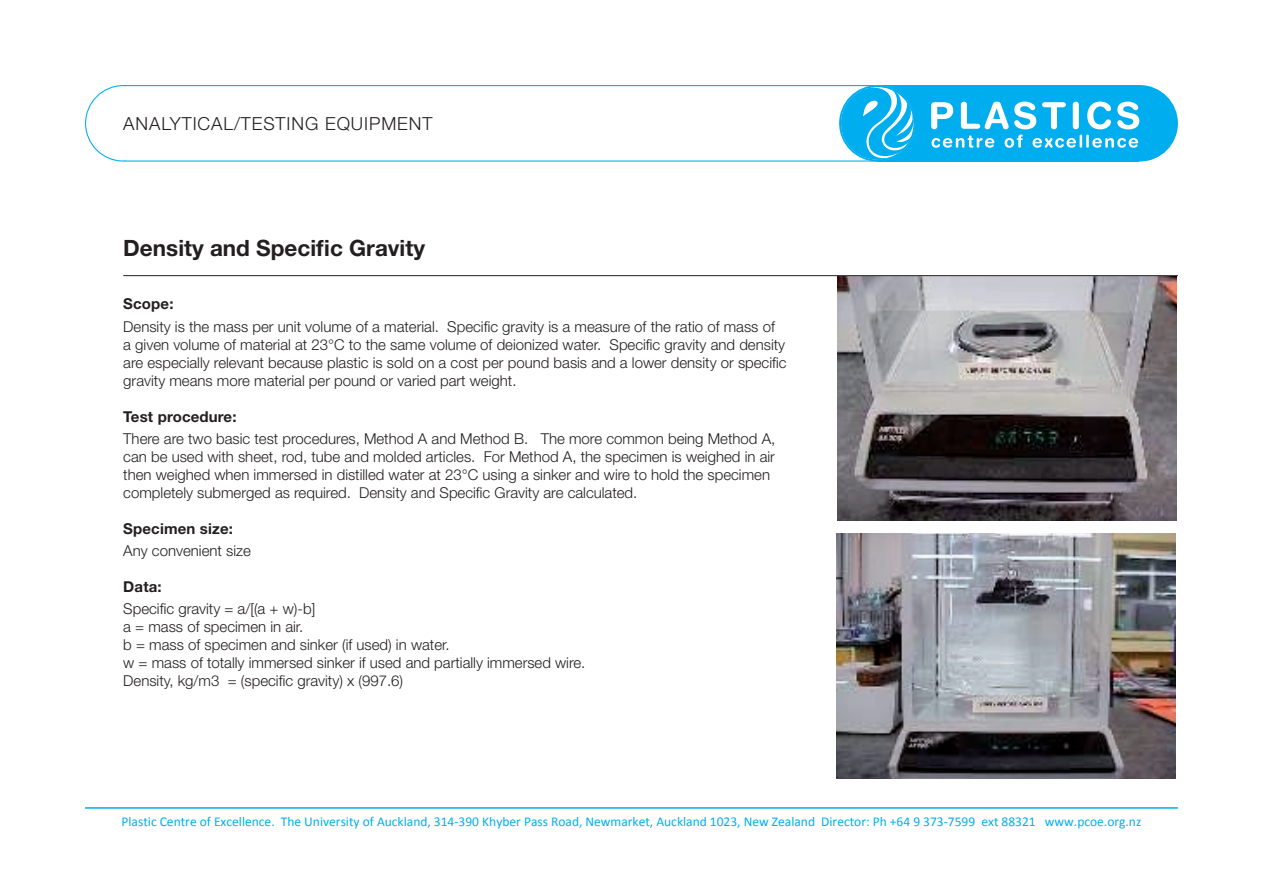
<style>
.page{position:relative;width:1263px;height:893px;background:#fff}
.page>*{position:absolute;margin:0;border:0;box-sizing:border-box;transform-origin:0 0}
.t1{font:700 22.5px "Helvetica Neue";color:#231f20}
.t2{font:300 18px "Helvetica Neue";letter-spacing:.05em;color:#231f20}
.t3{font:300 15px/18px "Helvetica Neue";color:#231f20}
.t4{font:700 15px "Helvetica Neue";letter-spacing:.01em;color:#231f20}
.t5{font:13.5px "Calibri";color:#00aeef}
</style>
<div class="page">
<img style="left:837px;top:276px;width:339px;height:245px">
<svg style="left:85px;top:85px;width:792px;height:77px"></svg>
<div style="left:877px;top:85px;width:261px;height:77px;background:#00aeef"></div>
<svg style="left:838px;top:85px;width:77px;height:76px"></svg>
<div style="left:1101px;top:85px;width:77px;height:77px;background:#00aeef;border-radius:50%"></div>
<svg style="left:931px;top:102px;width:208px;height:46px"></svg>
<hr style="left:85px;top:807px;width:1093px;height:2px;background:#00aeef">
<hr style="left:123px;top:275px;width:1055px;height:1px;background:#231f20">
<img style="left:836px;top:534px;width:339px;height:244px">
<p class="t2" style="left:123px;top:113px;width:311px">ANALYTICAL/TESTING EQUIPMENT</p>
<h1 class="t1" style="left:123px;top:234px;width:303px">Density and Specific Gravity</h1>
<p class="t4" style="left:123px;top:295px;width:52px">Scope:</p>
<p class="t3" style="left:123px;top:317px;width:665px">Density is the mass per unit volume of a material. Specific gravity is a measure of the ratio of mass of<br>a given volume of material at 23°C to the same volume of deionized water. Specific gravity and density are especially relevant because plastic is sold on a cost per pound basis and a lower density or specific gravity means more material per pound or varied part weight.</p>
<p class="t4" style="left:123px;top:407px;width:115px">Test procedure:</p>
<p class="t3" style="left:123px;top:429px;width:653px">There are two basic test procedures, Method A and Method B. The more common being Method A, can be used with sheet, rod, tube and molded articles. For Method A, the specimen is weighed in air then weighed when immersed in distilled water at 23°C using a sinker and wire to hold the specimen completely submerged as required. Density and Specific Gravity are calculated.</p>
<p class="t4" style="left:123px;top:519px;width:111px">Specimen size:</p>
<p class="t3" style="left:123px;top:541px;width:129px">Any convenient size</p>
<p class="t4" style="left:123px;top:577px;width:40px">Data:</p>
<p class="t3" style="left:123px;top:600px;width:464px">Specific gravity = a/[(a + w)-b]<br>a = mass of specimen in air.<br>b = mass of specimen and sinker (if used) in water.<br>w = mass of totally immersed sinker if used and partially immersed wire.<br>Density, kg/m3 = (specific gravity) x (997.6)</p>
<p class="t5" style="left:122px;top:813px;width:1021px">Plastic Centre of Excellence. The University of Auckland, 314-390 Khyber Pass Road, Newmarket, Auckland 1023, New Zealand Director: Ph +64 9 373-7599 ext 88321 www.pcoe.org.nz</p>
</div>
